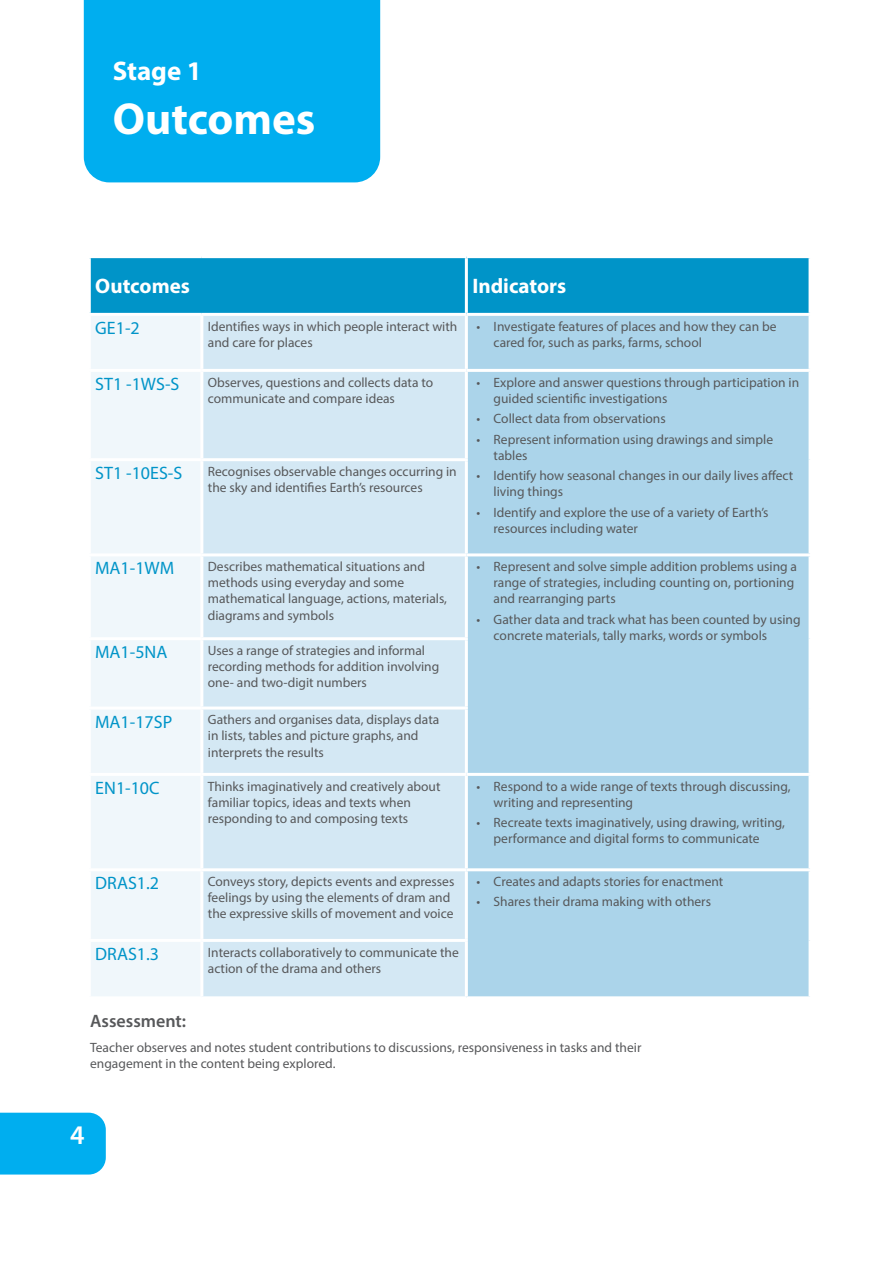
<style>
.page{position:relative;width:893px;height:1263px;background:#fff}
.page>*{position:absolute;margin:0;border:0;box-sizing:border-box;transform-origin:0 0}
.t1{font:700 45px "Myriad Pro";color:#fff}
.t2{font:700 27px "Myriad Pro";color:#fff}
.t3{font:600 27px "Myriad Pro";color:#fff}
.Sub_Heading{font:700 21px "Myriad Pro";color:#fff}
.Sub_Heading-2{font:18px "Myriad Pro";color:#0094c8}
.Sub_Heading-3{font:600 18px "Myriad Pro";color:#57585a}
.Sub_Heading-4{font:13.5px/16.2px "Myriad Pro";color:#57585a}
</style>
<div class="page">
<div style="left:84px;top:0;width:296px;height:182px;background:#00aeef"></div>
<div style="left:0;top:1113px;width:106px;height:61px;background:#00aeef"></div>
<div style="left:91px;top:258px;width:717px;height:55px;background:#0094c8"></div>
<div style="left:91px;top:316px;width:109px;height:680px;background:#f0f7fb"></div>
<div style="left:203px;top:316px;width:262px;height:680px;background:#d4e8f4"></div>
<div style="left:468px;top:316px;width:340px;height:680px;background:#abd4ea"></div>
<hr style="left:465px;top:258px;width:3px;height:55px;background:#fff">
<svg style="left:808px;top:258px;width:2px;height:55px"></svg>
<svg style="left:808px;top:316px;width:1px;height:53px"></svg>
<hr style="left:88px;top:369px;width:114px;height:3px;background:#fff">
<hr style="left:202px;top:369px;width:264px;height:3px;background:#fff">
<hr style="left:466px;top:369px;width:345px;height:3px;background:#fff">
<svg style="left:808px;top:372px;width:2px;height:88px"></svg>
<hr style="left:88px;top:458px;width:114px;height:3px;background:#fff">
<hr style="left:202px;top:458px;width:266px;height:3px;background:#fff">
<svg style="left:808px;top:460px;width:1px;height:93px"></svg>
<hr style="left:88px;top:553px;width:114px;height:3px;background:#fff">
<hr style="left:202px;top:553px;width:264px;height:3px;background:#fff">
<hr style="left:466px;top:553px;width:345px;height:3px;background:#fff">
<svg style="left:808px;top:556px;width:2px;height:83px"></svg>
<hr style="left:88px;top:637px;width:114px;height:3px;background:#fff">
<hr style="left:202px;top:637px;width:266px;height:3px;background:#fff">
<svg style="left:808px;top:639px;width:1px;height:69px"></svg>
<hr style="left:88px;top:706px;width:114px;height:3px;background:#fff">
<hr style="left:202px;top:706px;width:266px;height:3px;background:#fff">
<svg style="left:808px;top:708px;width:1px;height:65px"></svg>
<hr style="left:88px;top:773px;width:114px;height:3px;background:#fff">
<hr style="left:202px;top:773px;width:264px;height:3px;background:#fff">
<hr style="left:466px;top:773px;width:345px;height:3px;background:#fff">
<svg style="left:808px;top:776px;width:1px;height:92px"></svg>
<hr style="left:88px;top:868px;width:114px;height:3px;background:#fff">
<hr style="left:202px;top:868px;width:264px;height:3px;background:#fff">
<hr style="left:466px;top:868px;width:345px;height:3px;background:#fff">
<svg style="left:808px;top:871px;width:2px;height:69px"></svg>
<hr style="left:88px;top:939px;width:114px;height:3px;background:#fff">
<hr style="left:202px;top:939px;width:266px;height:3px;background:#fff">
<svg style="left:808px;top:940px;width:2px;height:56px"></svg>
<p class="t2" style="left:113px;top:53px;width:91px">Stage 1</p>
<p class="t1" style="left:113px;top:90px;width:204px">Outcomes</p>
<p class="Sub_Heading" style="left:95px;top:273px;width:96px">Outcomes</p>
<p class="Sub_Heading" style="left:472px;top:273px;width:95px">Indicators</p>
<p class="Sub_Heading-2" style="left:95px;top:317px;width:46px">GE1-2</p>
<p class="Sub_Heading-4" style="left:208px;top:318px;width:251px">Identifies ways in which people interact with and care for places</p>
<p class="Sub_Heading-4" style="left:494px;top:318px;width:284px;text-indent:-17px">• Investigate features of places and how they can be cared for, such as parks, farms, school</p>
<p class="Sub_Heading-2" style="left:95px;top:373px;width:86px">ST1 -1WS-S</p>
<p class="Sub_Heading-4" style="left:208px;top:374px;width:227px">Observes, questions and collects data to communicate and compare ideas</p>
<p class="Sub_Heading-4" style="left:494px;top:374px;width:307px;text-indent:-17px">• Explore and answer questions through participation in guided scientific investigations</p>
<p class="Sub_Heading-4" style="left:477px;top:410px;width:191px">• Collect data from observations</p>
<p class="Sub_Heading-4" style="left:494px;top:431px;width:281px;text-indent:-17px">• Represent information using drawings and simple tables</p>
<p class="Sub_Heading-4" style="left:494px;top:467px;width:301px;text-indent:-17px">• Identify how seasonal changes in our daily lives affect living things</p>
<p class="Sub_Heading-4" style="left:494px;top:504px;width:276px;text-indent:-17px">• Identify and explore the use of a variety of Earth’s resources including water</p>
<p class="Sub_Heading-2" style="left:95px;top:462px;width:89px">ST1 -10ES-S</p>
<p class="Sub_Heading-4" style="left:208px;top:463px;width:250px">Recognises observable changes occurring in the sky and identifies Earth’s resources</p>
<p class="Sub_Heading-2" style="left:95px;top:557px;width:81px">MA1-1WM</p>
<p class="Sub_Heading-4" style="left:208px;top:558px;width:241px">Describes mathematical situations and methods using everyday and some mathematical language, actions, materials, diagrams and symbols</p>
<p class="Sub_Heading-4" style="left:494px;top:558px;width:305px;text-indent:-17px">• Represent and solve simple addition problems using a range of strategies, including counting on, portioning and rearranging parts</p>
<p class="Sub_Heading-4" style="left:494px;top:611px;width:308px;text-indent:-17px">• Gather data and track what has been counted by using concrete materials, tally marks, words or symbols</p>
<p class="Sub_Heading-2" style="left:95px;top:641px;width:74px">MA1-5NA</p>
<p class="Sub_Heading-4" style="left:208px;top:642px;width:233px">Uses a range of strategies and informal recording methods for addition involving one- and two-digit numbers</p>
<p class="Sub_Heading-2" style="left:95px;top:710px;width:78px">MA1-17SP</p>
<p class="Sub_Heading-4" style="left:208px;top:711px;width:233px">Gathers and organises data, displays data in lists, tables and picture graphs, and interprets the results</p>
<p class="Sub_Heading-2" style="left:95px;top:777px;width:66px">EN1-10C</p>
<p class="Sub_Heading-4" style="left:208px;top:778px;width:234px">Thinks imaginatively and creatively about familiar topics, ideas and texts when responding to and composing texts</p>
<p class="Sub_Heading-4" style="left:494px;top:778px;width:298px;text-indent:-17px">• Respond to a wide range of texts through discussing, writing and representing</p>
<p class="Sub_Heading-4" style="left:494px;top:814px;width:293px;text-indent:-17px">• Recreate texts imaginatively, using drawing, writing, performance and digital forms to communicate</p>
<p class="Sub_Heading-2" style="left:95px;top:872px;width:65px">DRAS1.2</p>
<p class="Sub_Heading-4" style="left:208px;top:873px;width:248px">Conveys story, depicts events and expresses feelings by using the elements of dram and the expressive skills of movement and voice</p>
<p class="Sub_Heading-4" style="left:477px;top:873px;width:248px">• Creates and adapts stories for enactment</p>
<p class="Sub_Heading-4" style="left:477px;top:893px;width:236px">• Shares their drama making with others</p>
<p class="Sub_Heading-2" style="left:95px;top:943px;width:65px">DRAS1.3</p>
<p class="Sub_Heading-4" style="left:208px;top:944px;width:252px">Interacts collaboratively to communicate the action of the drama and others</p>
<p class="Sub_Heading-3" style="left:90px;top:1009px;width:98px">Assessment:</p>
<p class="Sub_Heading-4" style="left:90px;top:1039px;width:553px">Teacher observes and notes student contributions to discussions, responsiveness in tasks and their engagement in the content being explored.</p>
<p class="t3" style="left:70px;top:1118px;width:16px">4</p>
</div>
